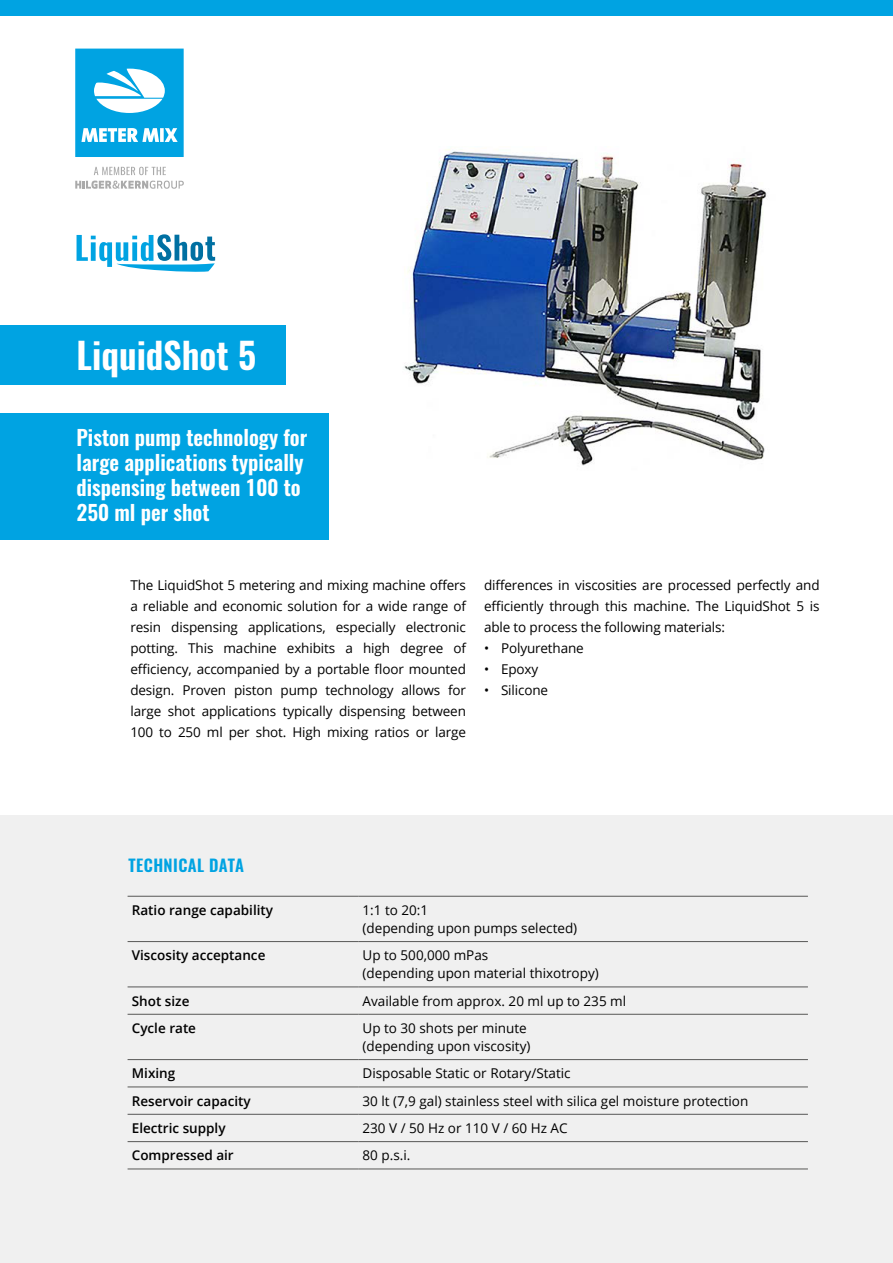
<style>
.page{position:relative;width:893px;height:1263px;background:#fff}
.page>*{position:absolute;margin:0;border:0;box-sizing:border-box;transform-origin:0 0}
.t1{font:600 36px "Oswald";color:#fff}
.t2{font:600 21px/25.2px "Oswald";color:#fff}
.t3{font:600 16.5px "Oswald";letter-spacing:.025em;color:#00a3e2}
.t4{font:13.5px/21px "Open Sans";color:#000}
.t5{font:600 13.5px "Open Sans";color:#000}
</style>
<div class="page">
<div style="left:0;top:325px;width:286px;height:60px;background:#00a3e2"></div>
<div style="left:0;top:414px;width:329px;height:126px;background:#00a3e2"></div>
<img style="left:404px;top:149px;width:363px;height:317px">
<div style="left:0;top:815px;width:893px;height:448px;background:#f0f0f0"></div>
<div style="left:0;top:0;width:893px;height:16px;background:#00a3e2"></div>
<hr style="left:128px;top:941px;width:230px;height:1px;background:#575756">
<hr style="left:128px;top:986px;width:230px;height:1px;background:#575756">
<hr style="left:358px;top:941px;width:450px;height:1px;background:#575756">
<hr style="left:128px;top:1014px;width:230px;height:1px;background:#575756">
<hr style="left:128px;top:1059px;width:230px;height:1px;background:#575756">
<hr style="left:128px;top:1086px;width:230px;height:1px;background:#575756">
<hr style="left:128px;top:1114px;width:230px;height:1px;background:#575756">
<hr style="left:128px;top:1141px;width:230px;height:1px;background:#575756">
<hr style="left:128px;top:1168px;width:230px;height:1px;background:#575756">
<hr style="left:358px;top:986px;width:450px;height:1px;background:#575756">
<hr style="left:358px;top:1014px;width:450px;height:1px;background:#575756">
<hr style="left:358px;top:1059px;width:450px;height:1px;background:#575756">
<hr style="left:358px;top:1086px;width:450px;height:1px;background:#575756">
<hr style="left:358px;top:1114px;width:450px;height:1px;background:#575756">
<hr style="left:358px;top:1141px;width:450px;height:1px;background:#575756">
<hr style="left:358px;top:1168px;width:450px;height:1px;background:#575756">
<hr style="left:128px;top:896px;width:230px;height:1px;background:#575756">
<hr style="left:358px;top:896px;width:450px;height:1px;background:#575756">
<svg style="left:77px;top:235px;width:138px;height:37px"></svg>
<svg style="left:94px;top:167px;width:72px;height:8px"></svg>
<svg style="left:75px;top:181px;width:109px;height:8px"></svg>
<svg style="left:75px;top:49px;width:109px;height:108px"></svg>
<h1 class="t1" style="left:77px;top:331px;width:181px">LiquidShot 5</h1>
<h2 class="t2" style="left:77px;top:425px;width:232px">Piston pump technology for large applications typically dispensing between 100 to<br>250 ml per shot</h2>
<p class="t4" style="left:130px;top:575px;width:337px;text-align:justify">The LiquidShot 5 metering and mixing machine offers a reliable and economic solution for a wide range of resin dispensing applications, especially electronic potting. This machine exhibits a high degree of efficiency, accompanied by a portable floor mounted design. Proven piston pump technology allows for large shot applications typically dispensing between 100 to 250 ml per shot. High mixing ratios or large</p>
<p class="t4" style="left:484px;top:575px;width:337px;text-align:justify">differences in viscosities are processed perfectly and efficiently through this machine. The LiquidShot 5 is able to process the following materials:</p>
<p class="t4" style="left:484px;top:638px;width:101px">• Polyurethane</p>
<p class="t4" style="left:484px;top:659px;width:56px">• Epoxy</p>
<p class="t4" style="left:484px;top:680px;width:66px">• Silicone</p>
<p class="t3" style="left:129px;top:854px;width:117px">TECHNICAL DATA</p>
<p class="t5" style="left:132px;top:901px;width:143px">Ratio range capability</p>
<p class="t4" style="left:362px;top:901px;width:216px;line-height:18px">1:1 to 20:1<br>(depending upon pumps selected)</p>
<p class="t5" style="left:132px;top:946px;width:135px">Viscosity acceptance</p>
<p class="t4" style="left:362px;top:946px;width:238px;line-height:18px">Up to 500,000 mPas<br>(depending upon material thixotropy)</p>
<p class="t5" style="left:132px;top:991px;width:59px">Shot size</p>
<p class="t4" style="left:362px;top:990px;width:265px">Available from approx. 20 ml up to 235 ml</p>
<p class="t5" style="left:132px;top:1019px;width:66px">Cycle rate</p>
<p class="t4" style="left:362px;top:1019px;width:170px;line-height:18px">Up to 30 shots per minute (depending upon viscosity)</p>
<p class="t5" style="left:132px;top:1064px;width:45px">Mixing</p>
<p class="t4" style="left:362px;top:1063px;width:210px">Disposable Static or Rotary/Static</p>
<p class="t5" style="left:132px;top:1091px;width:120px">Reservoir capacity</p>
<p class="t4" style="left:362px;top:1090px;width:387px">30 lt (7,9 gal) stainless steel with silica gel moisture protection</p>
<p class="t5" style="left:132px;top:1119px;width:95px">Electric supply</p>
<p class="t4" style="left:362px;top:1117px;width:207px">230 V / 50 Hz or 110 V / 60 Hz AC</p>
<p class="t5" style="left:132px;top:1146px;width:103px">Compressed air</p>
<p class="t4" style="left:362px;top:1145px;width:49px">80 p.s.i.</p>
</div>
